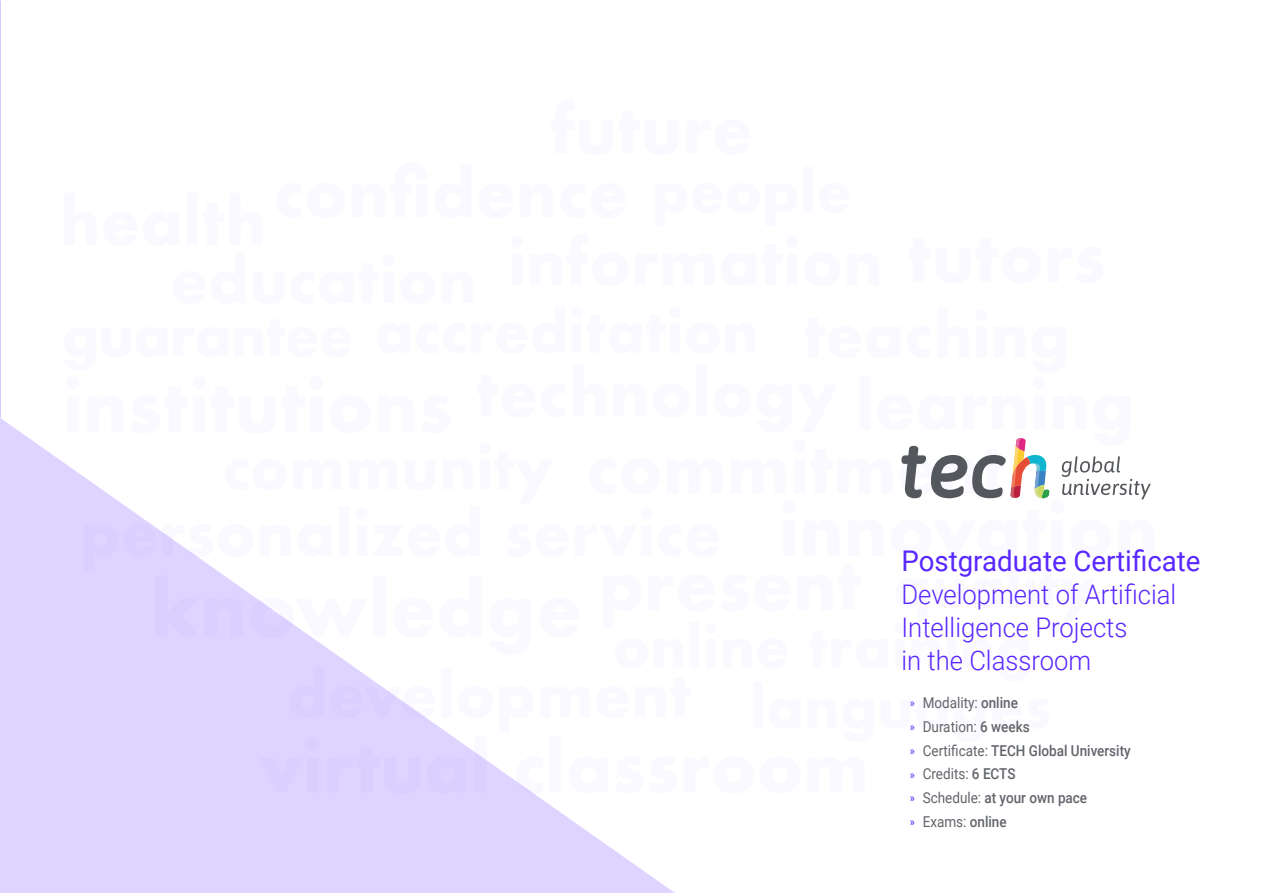
<style>
.page{position:relative;width:1263px;height:893px;background:#fff}
.page>*{position:absolute;margin:0;border:0;box-sizing:border-box;transform-origin:0 0}
.t1{font:28.5px "Roboto";color:#5927ff}
.t2{font:300 27px/33px "Roboto";color:#5927ff;scale:.95 1}
.t3{font:500 15px/23.7px "Roboto";color:#61646a;scale:.9 1}
.s1{font-weight:400;font-size:12px;color:#5927ff}
.s2{font-weight:400}
</style>
<div class="page">
<svg style="left:0;top:418px;width:675px;height:475px;background:#e1d7ff"></svg>
<svg style="left:64px;top:418px;width:1087px;height:376px"></svg>
<h1 class="t1" style="left:901px;top:541px;width:301px">Postgraduate Certificate</h1>
<h2 class="t2" style="left:901px;top:577px;width:291px">Development of Artificial<br>Intelligence Projects<br>in the Classroom</h2>
<p class="t3" style="left:910px;top:690px;width:247px"><span class="s1">»</span> <span class="s2">Modality:</span> online<br><span class="s1">»</span> <span class="s2">Duration:</span> 6 weeks<br><span class="s1">»</span> <span class="s2">Certificate:</span> TECH Global University <span class="s1">»</span> <span class="s2">Credits:</span> 6 ECTS<br><span class="s1">»</span> <span class="s2">Schedule:</span> at your own pace<br><span class="s1">»</span> <span class="s2">Exams:</span> online</p>
</div>
